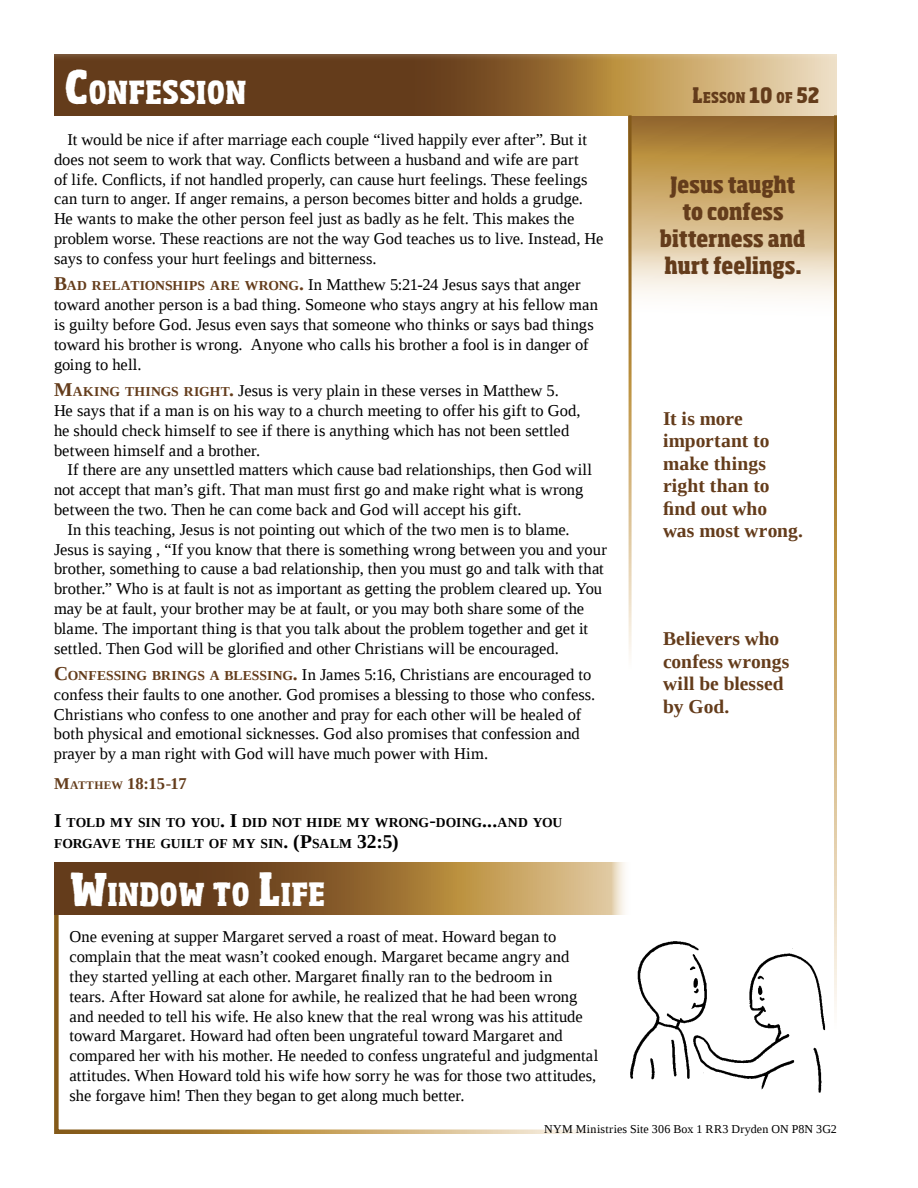
<style>
.page{position:relative;width:918px;height:1188px;background:#fff}
.page>*{position:absolute;margin:0;border:0;box-sizing:border-box;transform-origin:0 0}
.t1{font:800 condensed 31.5px "Sohoma";letter-spacing:.01em;color:#fff}
.t2{font:800 condensed 22.5px/27px "Sohoma";color:#643c1b;text-align:center}
.t3{font:700 19.5px/22.5px "Liberation Serif";letter-spacing:.005em;color:#643c1b}
.t4{font:16.5px/19.8px "Liberation Serif";letter-spacing:.005em;color:#000}
.t5{font:700 16.5px "Liberation Serif";color:#643c1b}
.t6{font:800 condensed 14.7px "Sohoma";letter-spacing:.005em;color:#643c1b}
.t7{font:700 13.65px/21px "Liberation Serif";color:#000}
.t8{font:12px "Liberation Serif";letter-spacing:.015em;color:#000}
.s1{font-size:45px}
.s2{font-weight:700;font-size:19.5px;color:#643c1b}
.s3{font-weight:700;font-size:13.65px;color:#643c1b}
.s4{font-size:11.55px}
.s5{font-size:19.5px}
.s6{font-size:21px}
</style>
<div class="page">
<svg style="left:632px;top:115px;width:202px;height:182px;background:#ceb17f"></svg>
<svg style="left:54px;top:62px;width:783px;height:53px;background:#8d673c"></svg>
<div style="left:7px;top:0;width:846px;height:62px;background:#fff;opacity:.3"></div>
<div style="left:15px;top:0;width:831px;height:54px;background:#fff"></div>
<div style="left:54px;top:862px;width:561px;height:272px;border:4px solid #fff"></div>
<svg style="left:54px;top:862px;width:571px;height:53px;background:#936d3d"></svg>
<img style="left:630px;top:941px;width:196px;height:152px">
<h1 class="t1" style="left:65px;top:75px;width:183px"><span class="s1">C</span>ONFESSION</h1>
<p class="t4" style="left:54px;top:130px;width:551px;text-indent:13px">It would be nice if after marriage each couple “lived happily ever after”. But it does not seem to work that way. Conflicts between a husband and wife are part<br>of life. Conflicts, if not handled properly, can cause hurt feelings. These feelings can turn to anger. If anger remains, a person becomes bitter and holds a grudge.<br>He wants to make the other person feel just as badly as he felt. This makes the problem worse. These reactions are not the way God teaches us to live. Instead, He says to confess your hurt feelings and bitterness.</p>
<p class="t4" style="left:54px;top:275px;width:546px"><span class="s2">B</span><span class="s3">AD RELATIONSHIPS ARE WRONG</span><span class="s2">.</span> In Matthew 5:21-24 Jesus says that anger toward another person is a bad thing. Someone who stays angry at his fellow man is guilty before God. Jesus even says that someone who thinks or says bad things toward his brother is wrong. Anyone who calls his brother a fool is in danger of going to hell.</p>
<p class="t4" style="left:54px;top:381px;width:528px"><span class="s2">M</span><span class="s3">AKING THINGS RIGHT</span><span class="s2">.</span> Jesus is very plain in these verses in Matthew 5.<br>He says that if a man is on his way to a church meeting to offer his gift to God, he should check himself to see if there is anything which has not been settled between himself and a brother.</p>
<p class="t4" style="left:54px;top:460px;width:540px;text-indent:13px">If there are any unsettled matters which cause bad relationships, then God will not accept that man’s gift. That man must first go and make right what is wrong between the two. Then he can come back and God will accept his gift.</p>
<p class="t4" style="left:54px;top:519px;width:554px;text-indent:13px">In this teaching, Jesus is not pointing out which of the two men is to blame.<br>Jesus is saying , “If you know that there is something wrong between you and your brother, something to cause a bad relationship, then you must go and talk with that brother.” Who is at fault is not as important as getting the problem cleared up. You may be at fault, your brother may be at fault, or you may both share some of the blame. The important thing is that you talk about the problem together and get it settled. Then God will be glorified and other Christians will be encouraged.</p>
<p class="t4" style="left:54px;top:665px;width:543px"><span class="s2">C</span><span class="s3">ONFESSING BRINGS A BLESSING</span><span class="s2">.</span> In James 5:16, Christians are encouraged to confess their faults to one another. God promises a blessing to those who confess.<br>Christians who confess to one another and pray for each other will be healed of both physical and emotional sicknesses. God also promises that confession and prayer by a man right with God will have much power with Him.</p>
<p class="t5" style="left:54px;top:772px;width:134px">M<span class="s4">ATTHEW</span> 18:15-17</p>
<p class="t7" style="left:54px;top:811px;width:510px"><span class="s5">I</span> TOLD MY SIN TO YOU<span class="s5">. I</span> DID NOT HIDE MY WRONG<span class="s5">-</span>DOING<span class="s5">...</span>AND YOU<br>FORGAVE THE GUILT OF MY SIN<span class="s5">. (P</span>SALM <span class="s5">32:5)</span></p>
<h1 class="t1" style="left:70px;top:876px;width:257px"><span class="s1">W</span>INDOW TO <span class="s1">L</span>IFE</h1>
<p class="t4" style="left:70px;top:927px;width:530px">One evening at supper Margaret served a roast of meat. Howard began to complain that the meat wasn’t cooked enough. Margaret became angry and they started yelling at each other. Margaret finally ran to the bedroom in<br>tears. After Howard sat alone for awhile, he realized that he had been wrong and needed to tell his wife. He also knew that the real wrong was his attitude toward Margaret. Howard had often been ungrateful toward Margaret and compared her with his mother. He needed to confess ungrateful and judgmental attitudes. When Howard told his wife how sorry he was for those two attitudes, she forgave him! Then they began to get along much better.</p>
<p class="t6" style="left:693px;top:90px;width:128px"><span class="s6">L</span>ESSON <span class="s6">10</span> OF <span class="s6">52</span></p>
<h2 class="t2" style="left:660px;top:172px;width:147px">Jesus taught to confess bitterness and hurt feelings.</h2>
<p class="t3" style="left:663px;top:406px;width:142px">It is more important to make things right than to find out who was most wrong.</p>
<p class="t3" style="left:663px;top:627px;width:128px">Believers who confess wrongs will be blessed by God.</p>
<p class="t8" style="left:544px;top:1121px;width:294px">NYM Ministries Site 306 Box 1 RR3 Dryden ON P8N 3G2</p>
</div>
